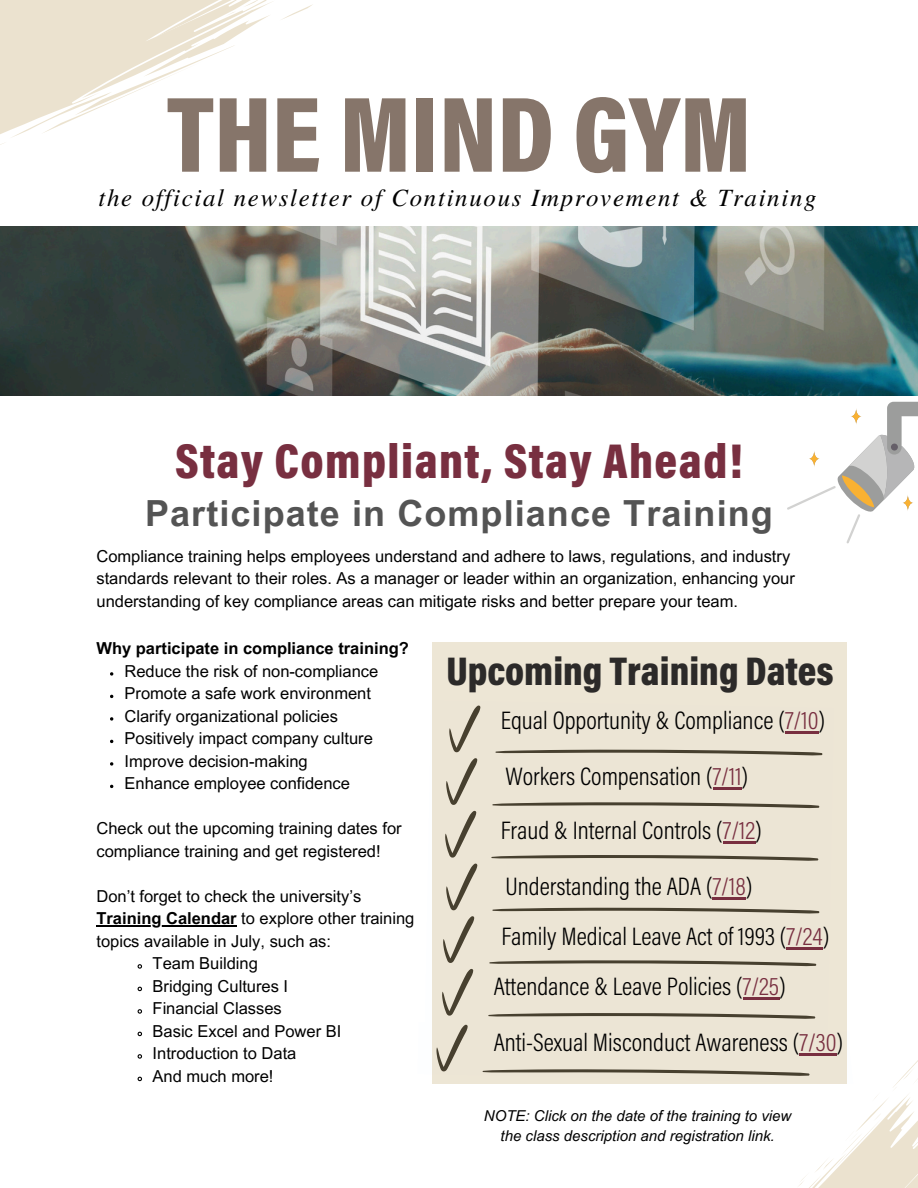
<style>
.page{position:relative;width:918px;height:1188px;background:#fff}
.page>*{position:absolute;margin:0;border:0;box-sizing:border-box;transform-origin:0 0}
.t1{font:900 108.6px "Acumin Pro Cond";color:#86756a}
.t2{font:900 49.5px "Acumin Pro Cond";letter-spacing:.03em;color:#782f40}
.t3{font:900 40.5px "Acumin Pro Cond";color:#2c2a29}
.t4{font:700 36px "Arial MT Pro";letter-spacing:.03em;color:#545454}
.t5{font:300 25.5px "Acumin Pro Cond";color:#000}
.t6{font:italic 24.75px "Te X Gyre Termes";letter-spacing:.07em;color:#000}
.t7{font:16.5px/22.5px "Arial MT Pro";color:#000}
.t8{font:700 16.5px "Arial MT Pro";color:#000}
.t9{font:italic 15px/20.2px "Arial MT Pro";color:#000;text-align:center}
.s1{font-weight:700}
.s2{color:#782f40}
</style>
<div class="page">
<img style="left:0;top:226px;width:918px;height:169px">
<svg style="left:0;top:0;width:313px;height:145px"></svg>
<svg style="left:432px;top:705px;width:486px;height:483px"></svg>
<div style="left:433px;top:642px;width:414px;height:442px;background:#ece5d5"></div>
<hr style="left:785px;top:731px;width:33px;height:3px;background:#782f40">
<hr style="left:713px;top:787px;width:29px;height:2px;background:#782f40">
<hr style="left:723px;top:842px;width:32px;height:2px;background:#782f40">
<hr style="left:713px;top:897px;width:33px;height:2px;background:#782f40">
<hr style="left:786px;top:947px;width:37px;height:2px;background:#782f40">
<hr style="left:743px;top:997px;width:36px;height:2px;background:#782f40">
<hr style="left:799px;top:1053px;width:38px;height:3px;background:#782f40">
<svg style="left:110px;top:672px;width:3px;height:4px"></svg>
<svg style="left:110px;top:717px;width:3px;height:4px"></svg>
<svg style="left:110px;top:762px;width:3px;height:4px"></svg>
<hr style="left:97px;top:925px;width:140px;height:1px;background:#000">
<svg style="left:137px;top:964px;width:6px;height:5px"></svg>
<svg style="left:137px;top:986px;width:5px;height:6px"></svg>
<svg style="left:137px;top:1009px;width:6px;height:5px"></svg>
<svg style="left:137px;top:1031px;width:5px;height:6px"></svg>
<svg style="left:137px;top:1054px;width:6px;height:5px"></svg>
<svg style="left:137px;top:1076px;width:5px;height:6px"></svg>
<svg style="left:787px;top:402px;width:131px;height:141px"></svg>
<p class="t1" style="left:167px;top:92px;width:586px">THE MIND GYM</p>
<p class="t6" style="left:98px;top:179px;width:720px">the official newsletter of Continuous Improvement &amp; Training</p>
<p class="t2" style="left:175px;top:442px;width:569px">Stay Compliant, Stay Ahead!</p>
<h2 class="t4" style="left:145px;top:500px;width:629px">Participate in Compliance Training</h2>
<h1 class="t7" style="left:97px;top:547px;width:700px">Compliance training helps employees understand and adhere to laws, regulations, and industry standards relevant to their roles. As a manager or leader within an organization, enhancing your understanding of key compliance areas can mitigate risks and better prepare your team.</h1>
<p class="t8" style="left:97px;top:642px;width:314px">Why participate in compliance training?</p>
<p class="t7" style="left:125px;top:662px;width:255px">Reduce the risk of non-compliance</p>
<p class="t7" style="left:125px;top:684px;width:248px">Promote a safe work environment</p>
<p class="t7" style="left:125px;top:707px;width:215px">Clarify organizational policies</p>
<p class="t7" style="left:125px;top:729px;width:250px">Positively impact company culture</p>
<p class="t7" style="left:125px;top:752px;width:185px">Improve decision-making</p>
<p class="t7" style="left:125px;top:774px;width:227px">Enhance employee confidence</p>
<p class="t7" style="left:97px;top:819px;width:307px">Check out the upcoming training dates for compliance training and get registered!</p>
<p class="t7" style="left:97px;top:887px;width:266px">Don’t forget to check the university’s</p>
<p class="t7" style="left:97px;top:909px;width:319px"><span class="s1">Training Calendar</span> to explore other training</p>
<p class="t7" style="left:97px;top:932px;width:236px">topics available in July, such as:</p>
<p class="t7" style="left:153px;top:954px;width:107px">Team Building</p>
<h3 class="t7" style="left:153px;top:977px;width:137px">Bridging Cultures I</h3>
<h5 class="t7" style="left:153px;top:999px;width:131px">Financial Classes</h5>
<h5 class="t7" style="left:153px;top:1022px;width:190px">Basic Excel and Power BI</h5>
<h5 class="t7" style="left:153px;top:1044px;width:145px">Introduction to Data</h5>
<h5 class="t7" style="left:153px;top:1067px;width:122px">And much more!</h5>
<p class="t3" style="left:446px;top:655px;width:389px">Upcoming Training Dates</p>
<h4 class="t5" style="left:501px;top:710px;width:326px">Equal Opportunity &amp; Compliance (<span class="s2">7/10</span>)</h4>
<p class="t5" style="left:505px;top:766px;width:244px">Workers Compensation (<span class="s2">7/11</span>)</p>
<h6 class="t5" style="left:501px;top:821px;width:262px">Fraud &amp; Internal Controls (<span class="s2">7/12</span>)</h6>
<p class="t5" style="left:505px;top:876px;width:249px">Understanding the ADA (<span class="s2">7/18</span>)</p>
<p class="t5" style="left:502px;top:926px;width:329px">Family Medical Leave Act of 1993 (<span class="s2">7/24</span>)</p>
<p class="t5" style="left:494px;top:976px;width:294px">Attendance &amp; Leave Policies (<span class="s2">7/25</span>)</p>
<p class="t5" style="left:494px;top:1032px;width:351px">Anti-Sexual Misconduct Awareness (<span class="s2">7/30</span>)</p>
<h5 class="t9" style="left:484px;top:1108px;width:309px">NOTE: Click on the date of the training to view the class description and registration link.</h5>
</div>
